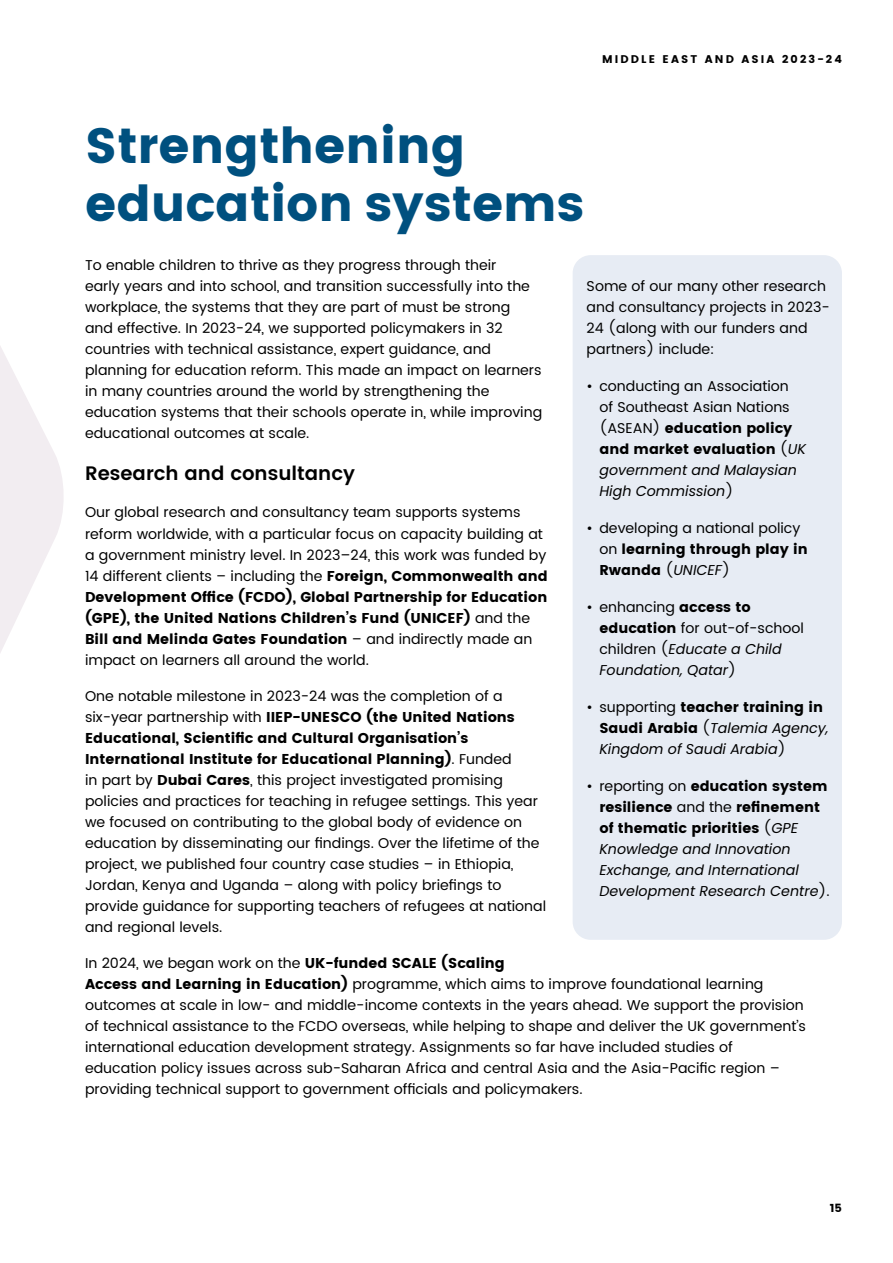
<style>
.page{position:relative;width:893px;height:1263px;background:#fff}
.page>*{position:absolute;margin:0;border:0;box-sizing:border-box;transform-origin:0 0}
.t1{font:700 49.5px/58.5px "Poppins";color:#00507f}
.t2{font:600 19.5px "Poppins";color:#000}
.t3{font:14.25px/21px "Poppins";color:#000}
.t4{font:italic 14.25px/21px "Poppins";color:#000}
.t5{font:700 11.4px "Poppins";color:#000}
.t6{font:700 11.1px "Poppins";letter-spacing:.19em;color:#000}
.s1{font-weight:700}
.s2{font-style:italic}
.s3{font-style:normal}
.s4{font-weight:700;font-style:normal}
</style>
<div class="page">
<div style="left:573px;top:255px;width:269px;height:685px;background:#e7ecf4;border-radius:18px"></div>
<svg style="left:0;top:346px;width:64px;height:307px;fill:#f2edf1"></svg>
<p class="t6" style="left:602px;top:53px;width:241px">MIDDLE EAST AND ASIA 2023-24</p>
<h1 class="t1" style="left:85px;top:116px;width:501px">Strengthening education systems</h1>
<p class="t3" style="left:85px;top:255px;width:459px">To enable children to thrive as they progress through their<br>early years and into school, and transition successfully into the workplace, the systems that they are part of must be strong<br>and effective. In 2023-24, we supported policymakers in 32 countries with technical assistance, expert guidance, and planning for education reform. This made an impact on learners in many countries around the world by strengthening the education systems that their schools operate in, while improving educational outcomes at scale.</p>
<h2 class="t2" style="left:85px;top:459px;width:271px">Research and consultancy</h2>
<p class="t3" style="left:85px;top:502px;width:464px">Our global research and consultancy team supports systems reform worldwide, with a particular focus on capacity building at a government ministry level. In 2023–24, this work was funded by 14 different clients – including the <span class="s1">Foreign, Commonwealth and Development Office (FCDO), Global Partnership for Education (GPE), the United Nations Children’s Fund (UNICEF)</span> and the <span class="s1">Bill and Melinda Gates Foundation</span> – and indirectly made an impact on learners all around the world.</p>
<p class="t3" style="left:85px;top:685px;width:463px">One notable milestone in 2023-24 was the completion of a six-year partnership with <span class="s1">IIEP-UNESCO (the United Nations Educational, Scientific and Cultural Organisation’s International Institute for Educational Planning)</span>. Funded<br>in part by <span class="s1">Dubai Cares</span>, this project investigated promising policies and practices for teaching in refugee settings. This year we focused on contributing to the global body of evidence on education by disseminating our findings. Over the lifetime of the project, we published four country case studies – in Ethiopia, Jordan, Kenya and Uganda – along with policy briefings to provide guidance for supporting teachers of refugees at national and regional levels.</p>
<p class="t3" style="left:85px;top:952px;width:723px">In 2024, we began work on the <span class="s1">UK-funded SCALE (Scaling<br>Access and Learning in Education)</span> programme, which aims to improve foundational learning outcomes at scale in low- and middle-income contexts in the years ahead. We support the provision of technical assistance to the FCDO overseas, while helping to shape and deliver the UK government’s international education development strategy. Assignments so far have included studies of education policy issues across sub-Saharan Africa and central Asia and the Asia-Pacific region – providing technical support to government officials and policymakers.</p>
<p class="t3" style="left:587px;top:276px;width:245px">Some of our many other research and consultancy projects in 2023-<br>24 (along with our funders and partners) include:</p>
<p class="t3" style="left:599px;top:376px;width:208px;text-indent:-13px">• conducting an Association of Southeast Asian Nations (ASEAN) <span class="s1">education policy and market evaluation</span> (<span class="s2">UK government and Malaysian<br>High Commission</span>)</p>
<p class="t3" style="left:599px;top:518px;width:210px;text-indent:-13px">• developing a national policy on <span class="s1">learning through play in<br>Rwanda</span> (<span class="s2">UNICEF</span>)</p>
<p class="t3" style="left:599px;top:597px;width:206px;text-indent:-13px">• enhancing <span class="s1">access to education</span> for out-of-school children (<span class="s2">Educate a Child<br>Foundation, Qatar</span>)</p>
<p class="t4" style="left:599px;top:697px;width:231px;text-indent:-13px"><span class="s3">• supporting</span> <span class="s4">teacher training in<br>Saudi Arabia</span> <span class="s3">(</span>Talemia Agency,<br>Kingdom of Saudi Arabia<span class="s3">)</span></p>
<p class="t4" style="left:599px;top:776px;width:232px;text-indent:-13px"><span class="s3">• reporting on</span> <span class="s4">education system resilience</span> <span class="s3">and the</span> <span class="s4">refinement of thematic priorities</span> <span class="s3">(</span>GPE<br>Knowledge and Innovation<br>Exchange, and International<br>Development Research Centre<span class="s3">).</span></p>
<p class="t5" style="left:830px;top:1201px;width:14px">15</p>
</div>
